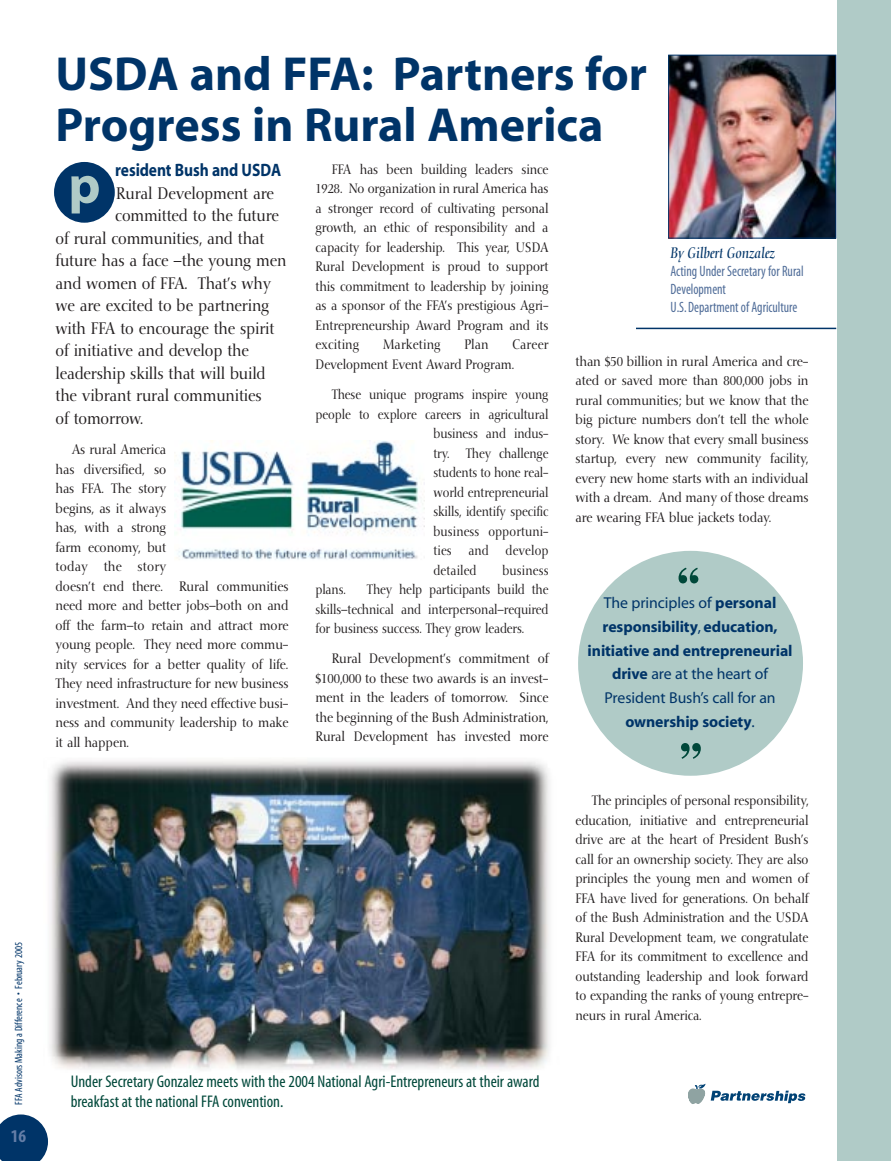
<style>
.page{position:relative;width:891px;height:1161px;background:#fff}
.page>*{position:absolute;margin:0;border:0;box-sizing:border-box;transform-origin:0 0}
.t1{font:74.55px "Fenice IT Cby BT";color:#00483a}
.t2{font:700 54px "Myriad";color:#b0cbc7}
.t3{font:700 48px/51px "Myriad";color:#003468}
.t4{font:700 18px "Myriad";letter-spacing:-.005em;color:#003468;scale:.86 1}
.t5{font:700 condensed 18px "Myriad";color:#657ea7}
.t6{font:condensed 16.95px/20.4px "Myriad";color:#00483a}
.t7{font:16.5px "Nofret";letter-spacing:-.005em;color:#231f20;scale:.9 1}
.t8{font:700 15.75px/23.7px "Myriad";letter-spacing:-.005em;color:#003468;text-align:center}
.t9{font:condensed 15px/18px "Myriad";color:#4f6c98;scale:.9 1}
.t10{font:italic 15px "Nofret";color:#003468;scale:.9 1}
.t11{font:13.5px/19.5px "Nofret";letter-spacing:-.005em;color:#231f20;text-align:justify;scale:.9 1}
.t12{font:13.5px/19.5px "Nofret";letter-spacing:-.005em;color:#231f20;text-align:justify;scale:.88 1}
.t13{font:13.5px/19.5px "Nofret";letter-spacing:-.005em;color:#231f20;text-align:justify;scale:.85 1}
.t14{font:13.5px "Nofret";letter-spacing:.015em;color:#231f20;scale:.85 1}
.t15{font:13.5px "Nofret";letter-spacing:.015em;color:#231f20;scale:.88 1}
.t16{font:condensed 10.5px "Myriad";color:#003468}
.s1{font-weight:400}
</style>
<div class="page">
<svg style="left:0;top:1115px;width:48px;height:46px;background:#1d4b79"></svg>
<div style="left:837px;top:0;width:54px;height:1161px;background:#b0cbc7"></div>
<div style="left:54px;top:162px;width:61px;height:61px;background:#003468;border-radius:50%"></div>
<img style="left:49px;top:760px;width:501px;height:310px">
<img style="left:174px;top:441px;width:251px;height:119px">
<img style="left:670px;top:57px;width:164px;height:179px">
<div style="left:668px;top:55px;width:168px;height:183px;border:1px solid #003468"></div>
<hr style="left:636px;top:328px;width:200px;height:1px;background:#003468">
<svg style="left:689px;top:1084px;width:117px;height:20px"></svg>
<div style="left:578px;top:551px;width:225px;height:225px;background:#b0cbc7;border-radius:50%"></div>
<p class="t16" style="left:15px;top:1105px;width:164px;rotate:-90deg">FFA Advisors Making a Difference • February 2005</p>
<h3 class="t5" style="left:11px;top:1130px;width:17px">16</h3>
<h3 class="t3" style="left:55px;top:52px;width:593px">USDA and FFA: Partners for<br>Progress in Rural America</h3>
<h2 class="t2" style="left:68px;top:164px;width:34px">p</h2>
<h3 class="t4" style="left:115px;top:163px;width:194px">resident Bush and USDA</h3>
<p class="t7" style="left:116px;top:186px;width:177px">Rural Development are</p>
<p class="t7" style="left:115px;top:209px;width:183px">committed to the future</p>
<p class="t7" style="left:55px;top:231px;width:234px">of rural communities, and that</p>
<p class="t7" style="left:55px;top:254px;width:258px">future has a face —the young men</p>
<p class="t7" style="left:55px;top:276px;width:241px">and women of FFA. That’s why</p>
<p class="t7" style="left:55px;top:299px;width:239px">we are excited to be partnering</p>
<p class="t7" style="left:55px;top:321px;width:245px">with FFA to encourage the spirit</p>
<p class="t7" style="left:55px;top:344px;width:216px">of initiative and develop the</p>
<p class="t7" style="left:55px;top:366px;width:235px">leadership skills that will build</p>
<p class="t7" style="left:55px;top:389px;width:231px">the vibrant rural communities</p>
<p class="t7" style="left:55px;top:411px;width:99px">of tomorrow.</p>
<p class="t11" style="left:56px;top:441px;width:260px;text-align:left;text-indent:16px">As rural America<br>has diversified, so<br>has FFA. The story<br>begins, as it always<br>has, with a strong<br>farm economy, but<br>today the story<br>doesn’t end there. Rural communities need more and better jobs—both on and off the farm—to retain and attract more young people. They need more commu&shy;nity services for a better quality of life.<br>They need infrastructure for new business investment. And they need effective busi&shy;ness and community leadership to make it all happen.</p>
<p class="t12" style="left:316px;top:161px;width:266px;text-indent:16px">FFA has been building leaders since 1928. No organization in rural America has a stronger record of cultivating personal growth, an ethic of responsibility and a capacity for leadership. This year, USDA Rural Development is proud to support this commitment to leadership by joining as a sponsor of the FFA’s prestigious Agri-Entrepreneurship Award Program and its exciting</p>
<p class="t10" style="left:670px;top:247px;width:118px">By Gilbert Gonzalez</p>
<p class="t9" style="left:670px;top:264px;width:149px">Acting Under Secretary for Rural<br>Development<br>U.S.Department of Agriculture</p>
<p class="t15" style="left:383px;top:339px;width:67px">Marketing</p>
<p class="t12" style="left:464px;top:336px;width:29px">Plan</p>
<p class="t12" style="left:316px;top:336px;width:266px;text-indent:197px">Career<br>Development Event Award Program.</p>
<p class="t13" style="left:332px;top:386px;width:257px">These unique programs inspire young</p>
<p class="t13" style="left:315px;top:406px;width:276px">people to explore careers in agricultural</p>
<p class="t13" style="left:434px;top:425px;width:137px">business and indus-</p>
<p class="t13" style="left:434px;top:445px;width:137px">try. They challenge</p>
<p class="t13" style="left:434px;top:464px;width:137px">students to hone real-</p>
<p class="t13" style="left:434px;top:484px;width:137px">world entrepreneurial</p>
<p class="t13" style="left:434px;top:503px;width:137px">skills, identify specific</p>
<p class="t14" style="left:434px;top:525px;width:137px">business opportuni-</p>
<p class="t14" style="left:434px;top:545px;width:137px">ties and develop</p>
<p class="t14" style="left:434px;top:564px;width:52px">detailed</p>
<p class="t14" style="left:503px;top:564px;width:56px">business</p>
<p class="t13" style="left:315px;top:581px;width:37px">plans.</p>
<p class="t11" style="left:576px;top:353px;width:260px">than $50 billion in rural America and cre&shy;ated or saved more than 800,000 jobs in rural communities; but we know that the big picture numbers don’t tell the whole story. We know that every small business startup, every new community facility, every new home starts with an individual with a dream. And many of those dreams are wearing FFA blue jackets today.</p>
<h1 class="t1" style="left:673px;top:567px;width:32px">“</h1>
<p class="t13" style="left:315px;top:581px;width:276px;text-indent:51px">They help participants build the skills—technical and interpersonal—required for business success. They grow leaders.</p>
<p class="t11" style="left:316px;top:650px;width:260px;text-indent:16px">Rural Development’s commitment of $100,000 to these two awards is an invest&shy;ment in the leaders of tomorrow. Since the beginning of the Bush Administration, Rural Development has invested more</p>
<p class="t8" style="left:588px;top:592px;width:206px"><span class="s1">The principles of</span> personal responsibility<span class="s1">,</span> education, initiative and entrepreneurial drive <span class="s1">are at the heart of<br>President Bush’s call for an </span>ownership society<span class="s1">.</span></p>
<h1 class="t1" style="left:675px;top:743px;width:32px">”</h1>
<p class="t6" style="left:71px;top:1072px;width:470px">Under Secretary Gonzalez meets with the 2004 National Agri-Entrepreneurs at their award breakfast at the national FFA convention.</p>
<p class="t12" style="left:576px;top:792px;width:266px;text-indent:16px">The principles of personal responsibility, education, initiative and entrepreneurial drive are at the heart of President Bush’s call for an ownership society. They are also principles the young men and women of FFA have lived for generations. On behalf of the Bush Administration and the USDA Rural Development team, we congratulate FFA for its commitment to excellence and outstanding leadership and look forward to expanding the ranks of young entrepre&shy;neurs in rural America.</p>
</div>
